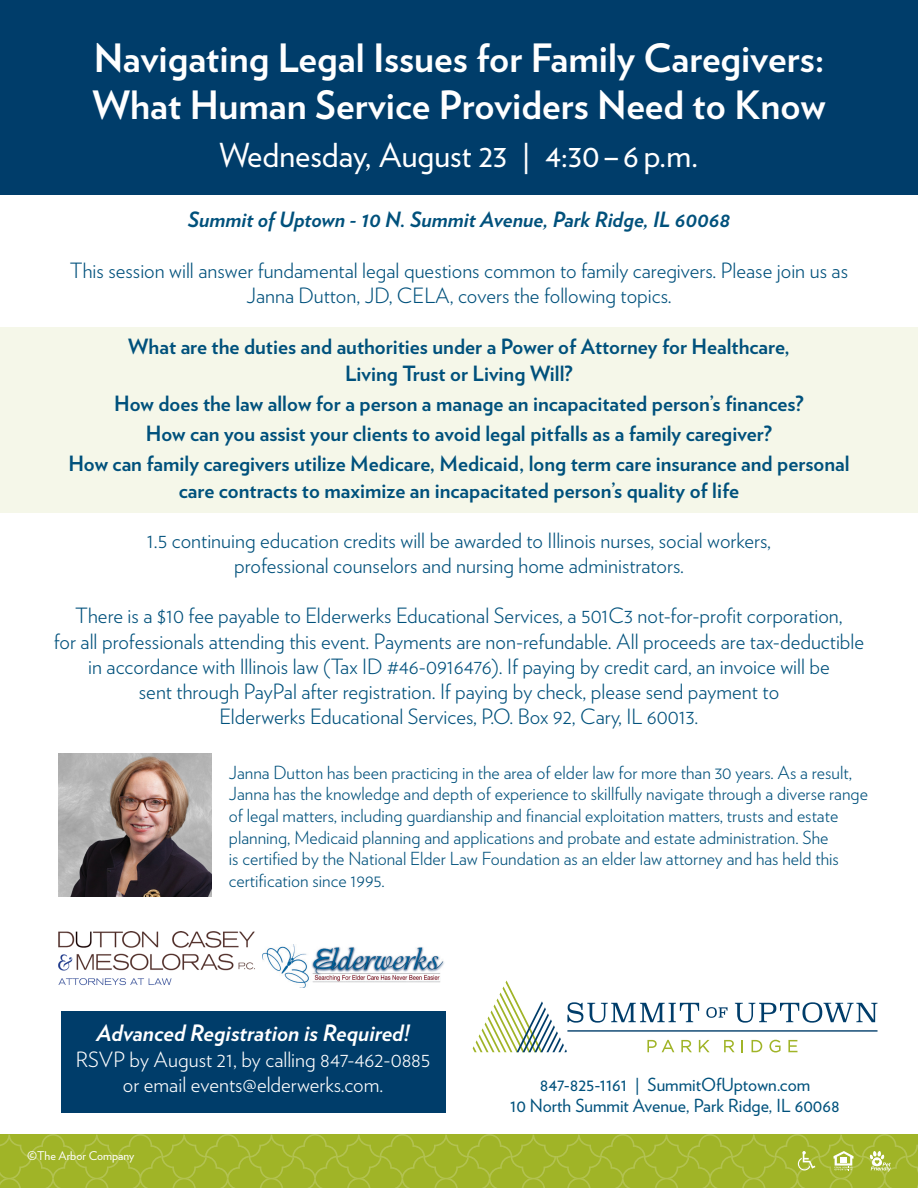
<style>
.page{position:relative;width:918px;height:1188px;background:#fff}
.page>*{position:absolute;margin:0;border:0;box-sizing:border-box;transform-origin:0 0}
.t1{font:700 39px "Verlag";color:#fff}
.t2{font:33px "Verlag";color:#fff}
.t3{font:italic 700 22.5px "Verlag";color:#fff}
.t4{font:300 21px/25.2px "Verlag";color:#00517c;text-align:center}
.t5{font:700 21px/27px "Verlag";color:#00517c;text-align:center}
.t6{font:300 21px/25.2px "Verlag";color:#fff;text-align:center}
.t7{font:italic 700 21px "Verlag";color:#00517c}
.t8{font:300 18px/21.6px "Verlag";color:#00517c}
.t9{font:18px "Verlag";color:#00517c}
.t10{font:12px "Verlag";color:#fff}
</style>
<div class="page">
<div style="left:0;top:327px;width:918px;height:186px;background:#f5f7e9"></div>
<hr style="left:567px;top:1030px;width:311px;height:2px;background:#003d6a">
<svg style="left:473px;top:981px;width:404px;height:71px"></svg>
<div style="left:0;top:0;width:918px;height:194px;background:#003d6a"></div>
<div style="left:61px;top:1011px;width:385px;height:101px;background:#003d6a"></div>
<svg style="left:0;top:1134px;width:918px;height:54px;background:#a2b62d"></svg>
<img style="left:58px;top:754px;width:154px;height:142px">
<img style="left:58px;top:931px;width:197px;height:55px">
<img style="left:262px;top:944px;width:182px;height:43px">
<p class="t1" style="left:94px;top:27px;width:732px">Navigating Legal Issues for Family Caregivers:</p>
<p class="t1" style="left:92px;top:74px;width:735px">What Human Service Providers Need to Know</p>
<p class="t2" style="left:219px;top:130px;width:481px">Wednesday, August 23 | 4:30 – 6 p.m.</p>
<p class="t7" style="left:188px;top:203px;width:544px">Summit of Uptown - 10 N. Summit Avenue, Park Ridge, IL 60068</p>
<p class="t4" style="left:70px;top:257px;width:780px">This session will answer fundamental legal questions common to family caregivers. Please join us as</p>
<p class="t4" style="left:246px;top:282px;width:427px">Janna Dutton, JD, CELA, covers the following topics.</p>
<p class="t5" style="left:128px;top:332px;width:663px">What are the duties and authorities under a Power of Attorney for Healthcare,<br>Living Trust or Living Will?</p>
<p class="t5" style="left:114px;top:389px;width:691px">How does the law allow for a person a manage an incapacitated person’s finances?</p>
<p class="t5" style="left:146px;top:419px;width:628px">How can you assist your clients to avoid legal pitfalls as a family caregiver?</p>
<p class="t5" style="left:68px;top:449px;width:783px">How can family caregivers utilize Medicare, Medicaid, long term care insurance and personal</p>
<p class="t5" style="left:179px;top:476px;width:562px">care contracts to maximize an incapacitated person’s quality of life</p>
<p class="t4" style="left:147px;top:526px;width:626px">1.5 continuing education credits will be awarded to Illinois nurses, social workers, professional counselors and nursing home administrators.</p>
<p class="t4" style="left:75px;top:602px;width:769px">There is a $10 fee payable to Elderwerks Educational Services, a 501C3 not-for-profit corporation,</p>
<p class="t4" style="left:54px;top:627px;width:812px">for all professionals attending this event. Payments are non-refundable. All proceeds are tax-deductible</p>
<p class="t4" style="left:88px;top:652px;width:743px">in accordance with Illinois law (Tax ID #46-0916476). If paying by credit card, an invoice will be</p>
<p class="t4" style="left:139px;top:678px;width:642px">sent through PayPal after registration. If paying by check, please send payment to</p>
<p class="t4" style="left:220px;top:703px;width:480px">Elderwerks Educational Services, P.O. Box 92, Cary, IL 60013.</p>
<p class="t8" style="left:229px;top:760px;width:641px">Janna Dutton has been practicing in the area of elder law for more than 30 years. As a result, Janna has the knowledge and depth of experience to skillfully navigate through a diverse range of legal matters, including guardianship and financial exploitation matters, trusts and estate planning, Medicaid planning and applications and probate and estate administration. She<br>is certified by the National Elder Law Foundation as an elder law attorney and has held this certification since 1995.</p>
<p class="t3" style="left:97px;top:1015px;width:315px">Advanced Registration is Required!</p>
<p class="t6" style="left:76px;top:1045px;width:356px">RSVP by August 21, by calling 847-462-0885 or email events@elderwerks.com.</p>
<p class="t10" style="left:27px;top:1147px;width:109px">©The Arbor Company</p>
<p class="t9" style="left:540px;top:1071px;width:272px">847-825-1161 | SummitOfUptown.com</p>
<p class="t9" style="left:510px;top:1092px;width:331px">10 North Summit Avenue, Park Ridge, IL 60068</p>
</div>
